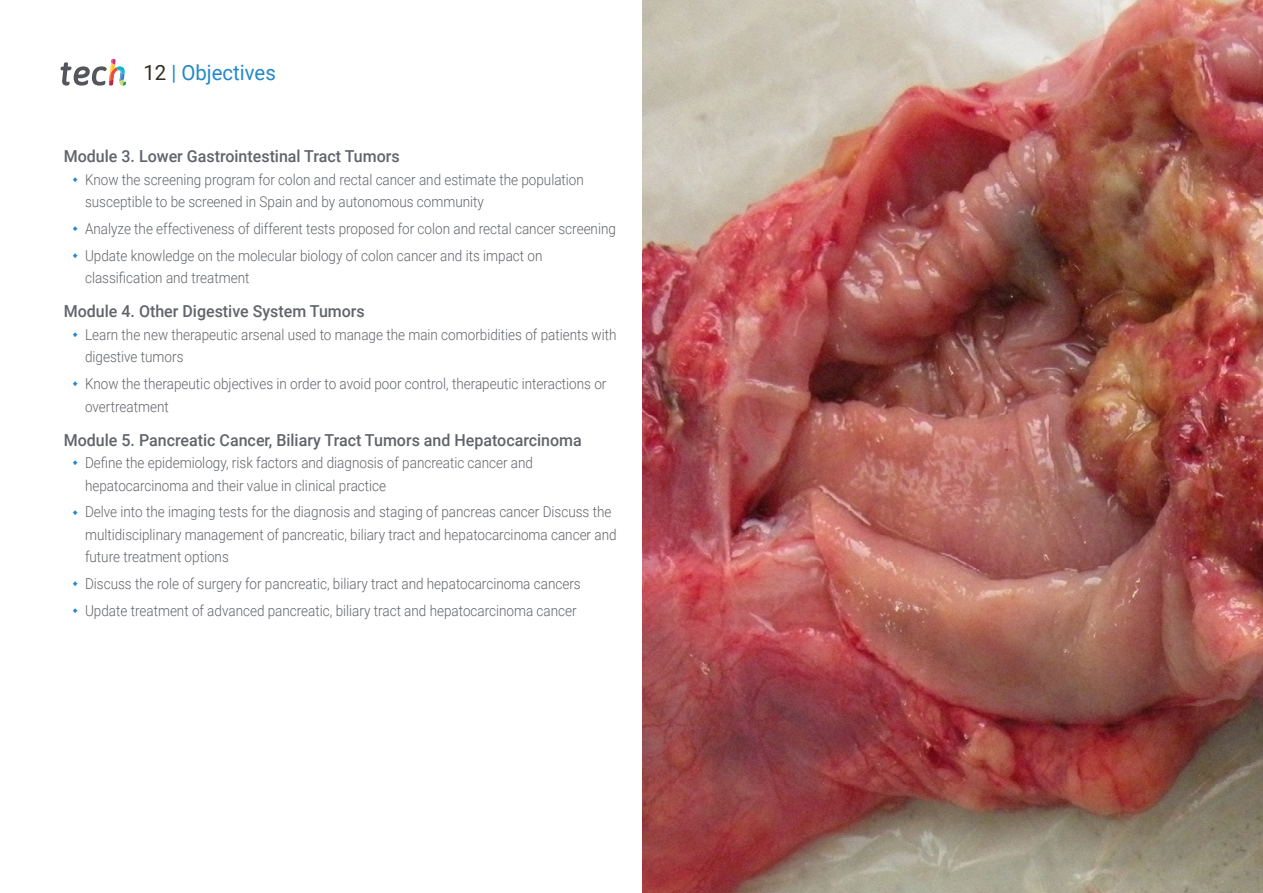
<style>
.page{position:relative;width:1263px;height:893px;background:#fff}
.page>*{position:absolute;margin:0;border:0;box-sizing:border-box;transform-origin:0 0}
.t1{font:21px "Roboto";color:#2488c9}
.t2{font:500 16.5px "Roboto";color:#61646a}
.t3{font:300 15px/22.5px "Roboto";color:#61646a;scale:.9 1}
.s1{color:#312e20}
</style>
<div class="page">
<svg style="left:61px;top:59px;width:65px;height:27px"></svg>
<img style="left:642px;top:0;width:621px;height:893px">
<h1 class="t1" style="left:144px;top:57px;width:134px"><span class="s1">12</span> | Objectives</h1>
<p class="t2" style="left:64px;top:145px;width:337px">Module 3. Lower Gastrointestinal Tract Tumors</p>
<p class="t3" style="left:85px;top:167px;width:556px">Know the screening program for colon and rectal cancer and estimate the population susceptible to be screened in Spain and by autonomous community</p>
<p class="t3" style="left:85px;top:215px;width:591px;line-height:26.7px">Analyze the effectiveness of different tests proposed for colon and rectal cancer screening<br>Update knowledge on the molecular biology of colon cancer and its impact on</p>
<p class="t3" style="left:85px;top:266px;width:184px">classification and treatment</p>
<p class="t2" style="left:64px;top:300px;width:303px">Module 4. Other Digestive System Tumors</p>
<p class="t3" style="left:85px;top:323px;width:592px">Learn the new therapeutic arsenal used to manage the main comorbidities of patients with digestive tumors</p>
<p class="t3" style="left:85px;top:372px;width:581px">Know the therapeutic objectives in order to avoid poor control, therapeutic interactions or overtreatment</p>
<p class="t2" style="left:64px;top:428px;width:520px">Module 5. Pancreatic Cancer, Biliary Tract Tumors and Hepatocarcinoma</p>
<p class="t3" style="left:85px;top:451px;width:499px">Define the epidemiology, risk factors and diagnosis of pancreatic cancer and hepatocarcinoma and their value in clinical practice</p>
<p class="t3" style="left:85px;top:500px;width:592px">Delve into the imaging tests for the diagnosis and staging of pancreas cancer Discuss the multidisciplinary management of pancreatic, biliary tract and hepatocarcinoma cancer and future treatment options</p>
<p class="t3" style="left:85px;top:570px;width:552px;line-height:26.7px">Discuss the role of surgery for pancreatic, biliary tract and hepatocarcinoma cancers<br>Update treatment of advanced pancreatic, biliary tract and hepatocarcinoma cancer</p>
</div>
